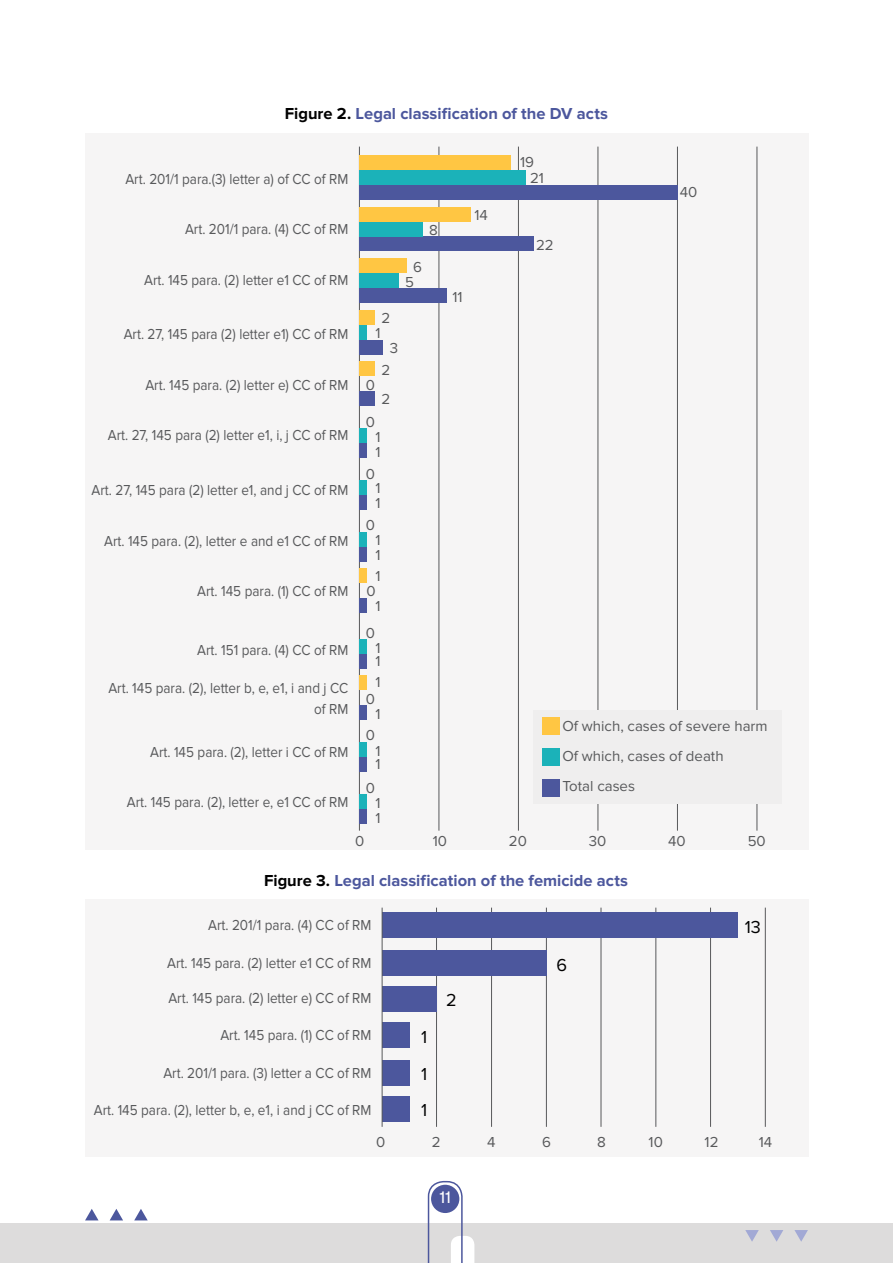
<style>
.page{position:relative;width:893px;height:1263px;background:#fff}
.page>*{position:absolute;margin:0;border:0;box-sizing:border-box;transform-origin:0 0}
.t1{font:18px/36.5px "Proxima Nova";color:#000;text-align:justify}
.t2{font:700 16.5px "Proxima Nova";color:#4c579d}
.t3{font:16.5px "GT Walsheim Pro";color:#fff}
.t4{font:15px/21px "Proxima Nova";color:#58595b;text-align:right;scale:.9 1}
.t5{font:15px/14.9px "Proxima Nova";color:#58595b}
.s1{color:#000}
</style>
<div class="page">
<div style="left:0;top:1224px;width:893px;height:39px;background:#dddcdc"></div>
<svg style="left:428px;top:1181px;width:46px;height:82px"></svg>
<svg style="left:85px;top:1209px;width:14px;height:11px"></svg>
<svg style="left:110px;top:1209px;width:13px;height:11px"></svg>
<svg style="left:134px;top:1209px;width:14px;height:11px"></svg>
<svg style="left:745px;top:1230px;width:14px;height:12px"></svg>
<svg style="left:770px;top:1230px;width:13px;height:12px"></svg>
<svg style="left:794px;top:1230px;width:14px;height:12px"></svg>
<div style="left:85px;top:133px;width:723px;height:717px;background:#f6f5f5"></div>
<hr style="left:439px;top:147px;width:1px;height:684px;background:#58595b">
<hr style="left:518px;top:147px;width:1px;height:684px;background:#58595b">
<hr style="left:598px;top:147px;width:1px;height:684px;background:#58595b">
<hr style="left:677px;top:147px;width:1px;height:684px;background:#58595b">
<hr style="left:757px;top:147px;width:1px;height:684px;background:#58595b">
<hr style="left:359px;top:147px;width:1px;height:684px;background:#58595b">
<div style="left:85px;top:899px;width:723px;height:258px;background:#f6f5f5"></div>
<div style="left:359px;top:185px;width:318px;height:15px;background:#4c579d"></div>
<div style="left:359px;top:170px;width:167px;height:15px;background:#1bb2b9"></div>
<div style="left:359px;top:155px;width:151px;height:15px;background:#ffc643"></div>
<div style="left:359px;top:236px;width:175px;height:15px;background:#4c579d"></div>
<div style="left:359px;top:222px;width:64px;height:14px;background:#1bb2b9"></div>
<div style="left:359px;top:207px;width:112px;height:15px;background:#ffc643"></div>
<div style="left:359px;top:288px;width:88px;height:15px;background:#4c579d"></div>
<div style="left:359px;top:273px;width:40px;height:15px;background:#1bb2b9"></div>
<div style="left:359px;top:258px;width:48px;height:15px;background:#ffc643"></div>
<div style="left:359px;top:340px;width:24px;height:15px;background:#4c579d"></div>
<div style="left:359px;top:325px;width:8px;height:15px;background:#1bb2b9"></div>
<div style="left:359px;top:310px;width:16px;height:15px;background:#ffc643"></div>
<div style="left:359px;top:391px;width:16px;height:15px;background:#4c579d"></div>
<div style="left:359px;top:361px;width:16px;height:15px;background:#ffc643"></div>
<div style="left:359px;top:443px;width:8px;height:15px;background:#4c579d"></div>
<div style="left:359px;top:428px;width:8px;height:15px;background:#1bb2b9"></div>
<div style="left:359px;top:495px;width:8px;height:14px;background:#4c579d"></div>
<div style="left:359px;top:480px;width:8px;height:15px;background:#1bb2b9"></div>
<div style="left:359px;top:547px;width:8px;height:15px;background:#4c579d"></div>
<div style="left:359px;top:532px;width:8px;height:15px;background:#1bb2b9"></div>
<div style="left:359px;top:598px;width:8px;height:15px;background:#4c579d"></div>
<div style="left:359px;top:568px;width:8px;height:15px;background:#ffc643"></div>
<div style="left:359px;top:654px;width:8px;height:15px;background:#4c579d"></div>
<div style="left:359px;top:639px;width:8px;height:15px;background:#1bb2b9"></div>
<div style="left:359px;top:705px;width:8px;height:15px;background:#4c579d"></div>
<div style="left:359px;top:675px;width:8px;height:15px;background:#ffc643"></div>
<div style="left:359px;top:757px;width:8px;height:15px;background:#4c579d"></div>
<div style="left:359px;top:742px;width:8px;height:15px;background:#1bb2b9"></div>
<div style="left:359px;top:809px;width:8px;height:15px;background:#4c579d"></div>
<div style="left:359px;top:794px;width:8px;height:15px;background:#1bb2b9"></div>
<hr style="left:436px;top:908px;width:1px;height:219px;background:#58595b">
<hr style="left:491px;top:908px;width:1px;height:219px;background:#58595b">
<hr style="left:546px;top:908px;width:1px;height:219px;background:#58595b">
<hr style="left:601px;top:908px;width:1px;height:219px;background:#58595b">
<hr style="left:655px;top:908px;width:1px;height:219px;background:#58595b">
<hr style="left:710px;top:908px;width:1px;height:219px;background:#58595b">
<hr style="left:765px;top:908px;width:1px;height:219px;background:#58595b">
<div style="left:382px;top:913px;width:356px;height:25px;background:#4c579d"></div>
<div style="left:382px;top:950px;width:164px;height:26px;background:#4c579d"></div>
<div style="left:382px;top:986px;width:54px;height:26px;background:#4c579d"></div>
<div style="left:382px;top:1022px;width:27px;height:26px;background:#4c579d"></div>
<div style="left:382px;top:1060px;width:27px;height:25px;background:#4c579d"></div>
<div style="left:382px;top:1096px;width:27px;height:25px;background:#4c579d"></div>
<hr style="left:382px;top:908px;width:1px;height:219px;background:#58595b">
<div style="left:533px;top:710px;width:248px;height:94px;background:#efeeee"></div>
<div style="left:542px;top:780px;width:17px;height:17px;background:#4c579d"></div>
<div style="left:542px;top:749px;width:17px;height:17px;background:#1bb2b9"></div>
<div style="left:542px;top:718px;width:17px;height:17px;background:#ffc643"></div>
<p class="t2" style="left:285px;top:104px;width:325px"><span class="s1">Figure 2.</span> Legal classification of the DV acts</p>
<p class="t4" style="left:125px;top:168px;width:249px">Art. 201/1 para.(3) letter a) of CC of RM</p>
<p class="t4" style="left:185px;top:219px;width:183px">Art. 201/1 para. (4) CC of RM</p>
<p class="t4" style="left:144px;top:269px;width:228px">Art. 145 para. (2) letter e1 CC of RM</p>
<p class="t4" style="left:124px;top:324px;width:251px">Art. 27, 145 para (2) letter e1) CC of RM</p>
<p class="t4" style="left:145px;top:375px;width:227px">Art. 145 para. (2) letter e) CC of RM</p>
<p class="t4" style="left:108px;top:425px;width:269px">Art. 27, 145 para (2) letter e1, i, j CC of RM</p>
<p class="t5" style="left:429px;top:223px;width:10px">8</p>
<p class="t5" style="left:405px;top:260px;width:18px;text-align:center">6<br>5</p>
<p class="t5" style="left:381px;top:311px;width:10px">2</p>
<p class="t5" style="left:375px;top:326px;width:7px">1</p>
<p class="t5" style="left:381px;top:337px;width:18px;line-height:21.6px;text-align:center">3<br>2</p>
<p class="t5" style="left:366px;top:377px;width:11px">0</p>
<p class="t5" style="left:381px;top:392px;width:10px">2</p>
<p class="t5" style="left:366px;top:414px;width:11px">0</p>
<p class="t5" style="left:375px;top:429px;width:7px">1<br>1</p>
<p class="t5" style="left:366px;top:467px;width:11px">0</p>
<p class="t5" style="left:474px;top:208px;width:15px">14</p>
<p class="t5" style="left:452px;top:289px;width:12px">11</p>
<p class="t5" style="left:530px;top:154px;width:15px;line-height:16.4px;text-indent:-10px">19<br>21</p>
<p class="t5" style="left:536px;top:238px;width:19px">22</p>
<p class="t5" style="left:680px;top:184px;width:19px">40</p>
<p class="t4" style="left:92px;top:480px;width:287px">Art. 27, 145 para (2) letter e1, and j CC of RM</p>
<p class="t4" style="left:104px;top:530px;width:273px">Art. 145 para. (2), letter e and e1 CC of RM</p>
<p class="t4" style="left:197px;top:581px;width:169px">Art. 145 para. (1) CC of RM</p>
<p class="t4" style="left:197px;top:640px;width:169px">Art. 151 para. (4) CC of RM</p>
<p class="t4" style="left:108px;top:678px;width:268px">Art. 145 para. (2), letter b, e, e1, i and j CC of RM</p>
<p class="t4" style="left:150px;top:741px;width:222px">Art. 145 para. (2), letter i CC of RM</p>
<p class="t4" style="left:127px;top:792px;width:248px">Art. 145 para. (2), letter e, e1 CC of RM</p>
<p class="t5" style="left:375px;top:481px;width:7px">1<br>1</p>
<p class="t5" style="left:366px;top:518px;width:11px">0</p>
<p class="t5" style="left:375px;top:533px;width:7px">1<br>1</p>
<p class="t5" style="left:367px;top:569px;width:15px;text-align:center">1<br>0<br>1</p>
<p class="t5" style="left:366px;top:626px;width:11px">0</p>
<p class="t5" style="left:375px;top:641px;width:7px;line-height:13.4px">1<br>1</p>
<p class="t5" style="left:375px;top:675px;width:7px">1</p>
<p class="t5" style="left:366px;top:691px;width:11px">0</p>
<p class="t5" style="left:375px;top:706px;width:7px">1</p>
<p class="t5" style="left:366px;top:728px;width:11px">0</p>
<p class="t5" style="left:375px;top:744px;width:7px;line-height:13.4px">1<br>1</p>
<p class="t5" style="left:366px;top:781px;width:11px">0</p>
<p class="t5" style="left:375px;top:795px;width:7px">1<br>1</p>
<p class="t5" style="left:562px;top:712px;width:207px;line-height:30px">Of which, cases of severe harm<br>Of which, cases of death<br>Total cases</p>
<p class="t5" style="left:355px;top:833px;width:11px">0</p>
<p class="t5" style="left:433px;top:833px;width:16px">10</p>
<p class="t5" style="left:509px;top:833px;width:19px">20</p>
<p class="t5" style="left:589px;top:833px;width:19px">30</p>
<p class="t5" style="left:668px;top:833px;width:19px">40</p>
<p class="t5" style="left:748px;top:833px;width:20px">50</p>
<p class="t2" style="left:264px;top:871px;width:365px"><span class="s1">Figure 3.</span> Legal classification of the femicide acts</p>
<p class="t4" style="left:208px;top:914px;width:183px">Art. 201/1 para. (4) CC of RM</p>
<p class="t4" style="left:167px;top:952px;width:228px">Art. 145 para. (2) letter e1 CC of RM</p>
<p class="t4" style="left:168px;top:988px;width:227px">Art. 145 para. (2) letter e) CC of RM</p>
<p class="t4" style="left:220px;top:1024px;width:169px">Art. 145 para. (1) CC of RM</p>
<p class="t4" style="left:163px;top:1062px;width:233px">Art. 201/1 para. (3) letter a CC of RM</p>
<p class="t4" style="left:94px;top:1099px;width:310px">Art. 145 para. (2), letter b, e, e1, i and j CC of RM</p>
<p class="t1" style="left:421px;top:1019px;width:8px">1<br>1<br>1</p>
<p class="t1" style="left:446px;top:982px;width:12px">2</p>
<p class="t1" style="left:556px;top:947px;width:12px">6</p>
<p class="t1" style="left:745px;top:909px;width:18px">13</p>
<p class="t5" style="left:376px;top:1135px;width:11px">0</p>
<p class="t5" style="left:432px;top:1135px;width:10px">2</p>
<p class="t5" style="left:487px;top:1135px;width:10px">4</p>
<p class="t5" style="left:542px;top:1135px;width:10px">6</p>
<p class="t5" style="left:597px;top:1135px;width:10px">8</p>
<p class="t5" style="left:649px;top:1135px;width:16px">10</p>
<p class="t5" style="left:705px;top:1135px;width:15px">12</p>
<p class="t5" style="left:759px;top:1135px;width:15px">14</p>
<p class="t3" style="left:439px;top:1187px;width:13px">11</p>
</div>
